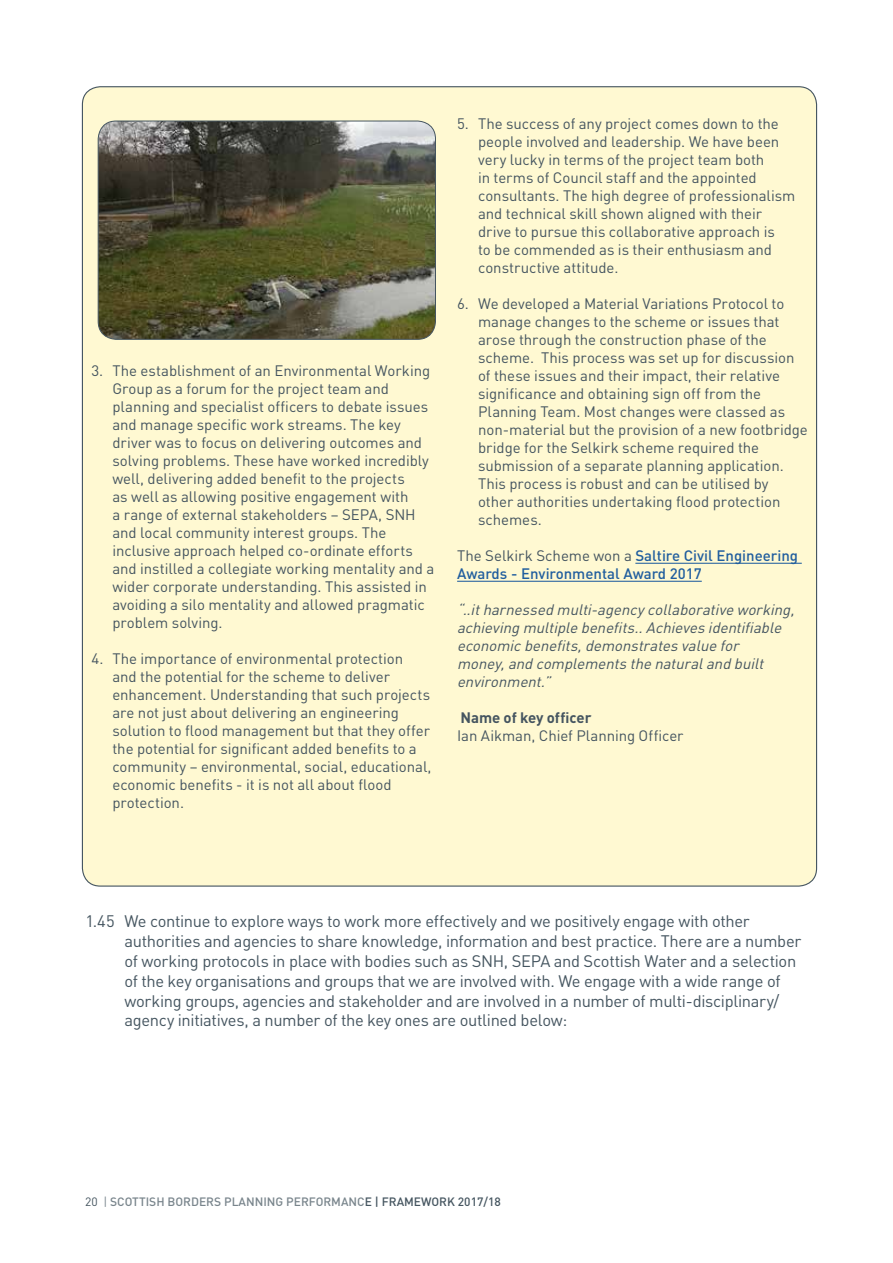
<style>
.page{position:relative;width:893px;height:1263px;background:#fff}
.page>*{position:absolute;margin:0;border:0;box-sizing:border-box;transform-origin:0 0}
.t1{font:16.5px/19.8px "DIN";letter-spacing:-.02em;color:#455560}
.t2{font:15px/18px "DIN";letter-spacing:-.005em;color:#455560}
.t3{font:italic 15px/18px "DIN";color:#455560}
.t4{font:500 15px/18px "DIN";color:#215e9e}
.t5{font:700 15px "DIN";letter-spacing:-.005em;color:#455560}
.t6{font:500 12px "DIN";color:#79858c}
.s1{font-weight:400;color:#455560}
.s2{font-weight:400}
.s3{color:#455560}
</style>
<div class="page">
<div style="left:82px;top:87px;width:735px;height:799px;background:#fff9d2;border-radius:18px"></div>
<hr style="left:635px;top:563px;width:167px;height:1px;background:#215e9e">
<hr style="left:457px;top:581px;width:245px;height:1px;background:#215e9e">
<img style="left:98px;top:121px;width:337px;height:218px">
<div style="left:98px;top:121px;width:338px;height:219px;border:1px solid #455560;border-radius:18px"></div>
<p class="t2" style="left:112px;top:361px;width:323px;text-indent:-21px">3. The establishment of an Environmental Working Group as a forum for the project team and planning and specialist officers to debate issues and manage specific work streams. The key driver was to focus on delivering outcomes and solving problems. These have worked incredibly well, delivering added benefit to the projects<br>as well as allowing positive engagement with<br>a range of external stakeholders – SEPA, SNH and local community interest groups. The inclusive approach helped co-ordinate efforts and instilled a collegiate working mentality and a wider corporate understanding. This assisted in avoiding a silo mentality and allowed pragmatic problem solving.</p>
<p class="t2" style="left:112px;top:649px;width:321px;text-indent:-21px">4. The importance of environmental protection<br>and the potential for the scheme to deliver enhancement. Understanding that such projects are not just about delivering an engineering solution to flood management but that they offer the potential for significant added benefits to a community – environmental, social, educational, economic benefits - it is not all about flood protection.</p>
<p class="t2" style="left:478px;top:114px;width:319px;text-indent:-21px">5. The success of any project comes down to the people involved and leadership. We have been very lucky in terms of the project team both<br>in terms of Council staff and the appointed consultants. The high degree of professionalism and technical skill shown aligned with their drive to pursue this collaborative approach is<br>to be commended as is their enthusiasm and constructive attitude.</p>
<p class="t2" style="left:478px;top:294px;width:331px;text-indent:-21px">6. We developed a Material Variations Protocol to manage changes to the scheme or issues that arose through the construction phase of the scheme. This process was set up for discussion of these issues and their impact, their relative significance and obtaining sign off from the Planning Team. Most changes were classed as non-material but the provision of a new footbridge bridge for the Selkirk scheme required the submission of a separate planning application.<br>This process is robust and can be utilised by<br>other authorities undertaking flood protection schemes.</p>
<p class="t4" style="left:457px;top:546px;width:343px"><span class="s1">The Selkirk Scheme won a</span> Saltire Civil Engineering<br>Awards - Environmental Award 2017</p>
<p class="t3" style="left:457px;top:600px;width:343px">“..itharnessed multi-agencycollaborative working, achieving multiple benefits..Achievesidentifiable economicbenefits,demonstratesvalue for money,and complementsthe naturaland built environment.”</p>
<p class="t5" style="left:460px;top:708px;width:133px">Name of key officer</p>
<p class="t2" style="left:457px;top:726px;width:228px">Ian Aikman, Chief Planning Officer</p>
<p class="t1" style="left:124px;top:911px;width:678px;text-indent:-39px">1.45 We continue to explore ways to work more effectively and we positively engage with other authorities and agencies to share knowledge, information and best practice. There are a number of working protocols in place with bodies such as SNH, SEPA and Scottish Water and a selection of the key organisations and groups that we are involved with. We engage with a wide range of working groups, agencies and stakeholder and are involved in a number of multi-disciplinary/ agency initiatives, a number of the key ones are outlined below:</p>
<p class="t6" style="left:85px;top:1194px;width:417px"><span class="s1">20</span> <span class="s2">|</span> SCOTTISH BORDERS PLANNING PERFORMANC<span class="s3">E | FRAMEWORK 2017/18</span></p>
</div>
